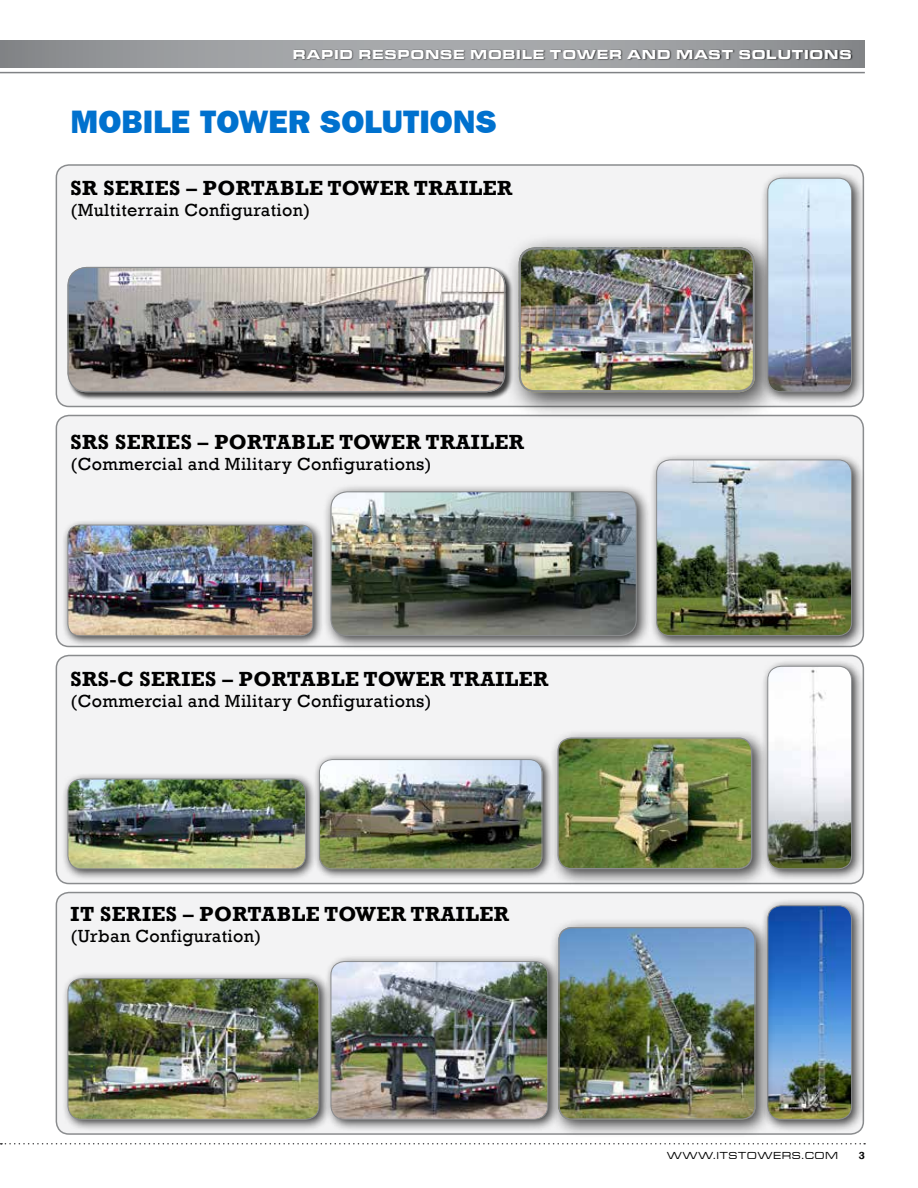
<style>
.page{position:relative;width:918px;height:1188px;background:#fff}
.page>*{position:absolute;margin:0;border:0;box-sizing:border-box;transform-origin:0 0}
.t1{font:800 32.55px "ITC Franklin Gothic";color:#0071ce}
.t2{font:700 21px "Rockwell";letter-spacing:.02em;color:#000}
.t3{font:18px "Rockwell";letter-spacing:.02em;color:#000}
.t4{font:700 expanded 13.5px "Microgramma Com";letter-spacing:.1em;color:#fff}
.t5{font:500 expanded 10.5px "Microgramma Com";letter-spacing:.1em;color:#000}
.t6{font:600 10.5px "Franklin Gothic";color:#000}
</style>
<div class="page">
<div style="left:56px;top:165px;width:807px;height:241px;background:#f3f3f4;border-radius:13px"></div>
<div style="left:56px;top:164px;width:808px;height:243px;border:2px solid #8a8c8e;border-radius:13px"></div>
<div style="left:56px;top:415px;width:807px;height:232px;background:#f3f3f4;border-radius:13px"></div>
<div style="left:56px;top:656px;width:807px;height:228px;background:#f3f3f4;border-radius:13px"></div>
<div style="left:56px;top:655px;width:808px;height:229px;border:2px solid #8a8c8e;border-radius:13px"></div>
<div style="left:56px;top:893px;width:807px;height:241px;background:#f3f3f4;border-radius:13px"></div>
<div style="left:56px;top:892px;width:808px;height:243px;border:2px solid #8a8c8e;border-radius:13px"></div>
<svg style="left:0;top:40px;width:1px;height:28px"></svg>
<svg style="left:1px;top:40px;width:864px;height:28px;background:#9a9c9e"></svg>
<hr style="left:0;top:72px;width:865px;height:1px;background:#808285">
<div style="left:294px;top:49px;width:559px;height:11px;background:#000;opacity:.75"></div>
<svg style="left:0;top:1143px;width:865px;height:1px"></svg>
<div style="left:67px;top:267px;width:446px;height:133px;background:#000;opacity:.75"></div>
<img style="left:68px;top:267px;width:436px;height:125px">
<div style="left:67px;top:267px;width:438px;height:125px;border:1px solid #8a8c8e;border-radius:19px"></div>
<div style="left:62px;top:519px;width:262px;height:128px;background:#000;opacity:.75"></div>
<img style="left:68px;top:525px;width:245px;height:111px">
<div style="left:67px;top:525px;width:246px;height:111px;border:1px solid #8a8c8e;border-radius:12px"></div>
<div style="left:61px;top:972px;width:270px;height:160px;background:#000;opacity:.75"></div>
<img style="left:68px;top:979px;width:251px;height:140px">
<div style="left:67px;top:978px;width:252px;height:142px;border:1px solid #8a8c8e;border-radius:14px"></div>
<div style="left:314px;top:754px;width:239px;height:126px;background:#000;opacity:.75"></div>
<img style="left:319px;top:759px;width:223px;height:110px">
<div style="left:319px;top:759px;width:223px;height:110px;border:1px solid #8a8c8e;border-radius:13px"></div>
<div style="left:649px;top:453px;width:216px;height:196px;background:#000;opacity:.75"></div>
<img style="left:657px;top:460px;width:195px;height:175px">
<div style="left:656px;top:459px;width:196px;height:177px;border:1px solid #8a8c8e;border-radius:14px"></div>
<div style="left:548px;top:728px;width:222px;height:159px;background:#000;opacity:.75"></div>
<img style="left:558px;top:738px;width:194px;height:131px">
<div style="left:557px;top:737px;width:195px;height:132px;border:1px solid #8a8c8e;border-radius:14px"></div>
<div style="left:761px;top:660px;width:103px;height:221px;background:#000;opacity:.75"></div>
<img style="left:768px;top:666px;width:84px;height:203px">
<div style="left:767px;top:666px;width:85px;height:203px;border:1px solid #8a8c8e;border-radius:14px"></div>
<div style="left:761px;top:899px;width:104px;height:233px;background:#000;opacity:.75"></div>
<img style="left:768px;top:906px;width:84px;height:213px">
<div style="left:767px;top:905px;width:85px;height:215px;border:1px solid #8a8c8e;border-radius:14px"></div>
<div style="left:549px;top:918px;width:225px;height:220px;background:#000;opacity:.75"></div>
<img style="left:558px;top:927px;width:198px;height:193px">
<div style="left:558px;top:927px;width:198px;height:193px;border:1px solid #8a8c8e;border-radius:13px"></div>
<div style="left:504px;top:233px;width:279px;height:187px;background:#000;opacity:.75"></div>
<img style="left:519px;top:247px;width:236px;height:145px">
<div style="left:519px;top:247px;width:236px;height:145px;border:2px solid #8a8c8e;border-radius:15px"></div>
<div style="left:61px;top:773px;width:256px;height:108px;background:#000;opacity:.75"></div>
<img style="left:68px;top:779px;width:237px;height:90px">
<div style="left:68px;top:779px;width:238px;height:90px;border:1px solid #8a8c8e;border-radius:14px"></div>
<div style="left:324px;top:954px;width:237px;height:179px;background:#000;opacity:.75"></div>
<img style="left:331px;top:962px;width:217px;height:157px">
<div style="left:330px;top:961px;width:218px;height:159px;border:1px solid #8a8c8e;border-radius:14px"></div>
<div style="left:761px;top:171px;width:104px;height:234px;background:#000;opacity:.75"></div>
<img style="left:768px;top:178px;width:84px;height:214px">
<div style="left:767px;top:178px;width:85px;height:214px;border:1px solid #8a8c8e;border-radius:14px"></div>
<div style="left:323px;top:483px;width:329px;height:168px;background:#000;opacity:.75"></div>
<img style="left:331px;top:492px;width:305px;height:144px">
<div style="left:330px;top:491px;width:307px;height:145px;border:1px solid #8a8c8e;border-radius:16px"></div>
<p class="t4" style="left:293px;top:45px;width:560px">RAPID RESPONSE MOBILE TOWER AND MAST SOLUTIONS</p>
<h1 class="t1" style="left:71px;top:103px;width:428px">MOBILE TOWER SOLUTIONS</h1>
<p class="t2" style="left:71px;top:175px;width:443px">SR SERIES – PORTABLE TOWER TRAILER</p>
<p class="t3" style="left:71px;top:199px;width:241px">(Multiterrain Configuration)</p>
<p class="t2" style="left:71px;top:429px;width:455px">SRS SERIES – PORTABLE TOWER TRAILER</p>
<p class="t3" style="left:71px;top:453px;width:362px">(Commercial and Military Configurations)</p>
<p class="t2" style="left:71px;top:666px;width:479px">SRS-C SERIES – PORTABLE TOWER TRAILER</p>
<p class="t3" style="left:71px;top:690px;width:362px">(Commercial and Military Configurations)</p>
<p class="t2" style="left:71px;top:902px;width:440px">IT SERIES – PORTABLE TOWER TRAILER</p>
<p class="t3" style="left:71px;top:926px;width:192px">(Urban Configuration)</p>
<p class="t5" style="left:667px;top:1149px;width:172px">WWW.ITSTOWERS.COM</p>
<p class="t6" style="left:859px;top:1149px;width:8px">3</p>
</div>
